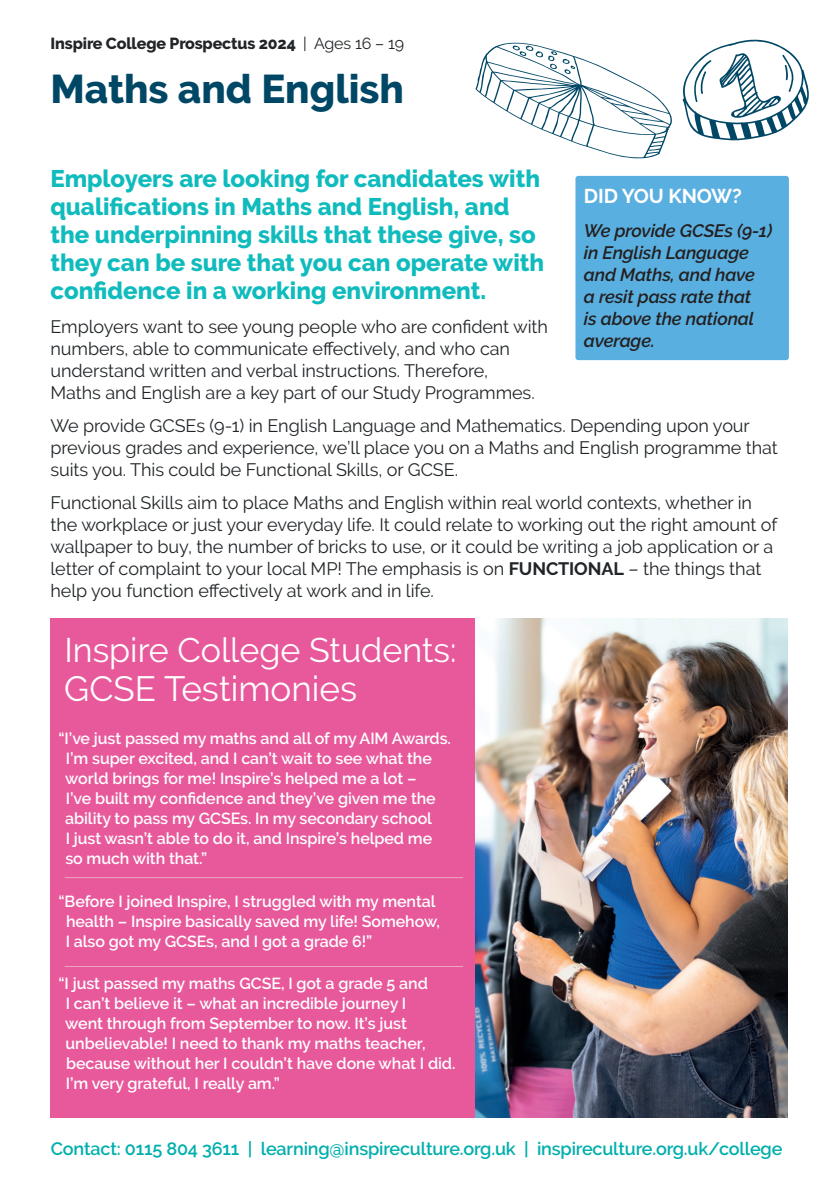
<style>
.page{position:relative;width:840px;height:1191px;background:#fff}
.page>*{position:absolute;margin:0;border:0;box-sizing:border-box;transform-origin:0 0}
.t1{font:800 40px "Raleway";color:#004766}
.t2{font:35px "Raleway";color:#fff}
.t3{font:34px "Raleway";color:#fff}
.t4{font:800 24px/28px "Raleway";color:#0fbbbd}
.t5{font:700 20px "Raleway";letter-spacing:-.01em;color:#fff}
.t6{font:18px/22px "Raleway";letter-spacing:-.005em;color:#212528}
.t7{font:italic 600 18px/22px "Raleway";letter-spacing:-.01em;color:#231f20}
.t8{font:600 18px "Raleway";letter-spacing:-.01em;color:#00afad}
.t9{font:600 16px/20px "Raleway";letter-spacing:-.005em;color:#fff}
.t10{font:800 16px "Raleway";letter-spacing:-.01em;color:#212528}
.s1{font-weight:400}
.s2{font-weight:700}
</style>
<div class="page">
<div style="left:575px;top:176px;width:213px;height:184px;background:#59afdf;border-radius:3px"></div>
<svg style="left:682px;top:39px;width:126px;height:102px"></svg>
<svg style="left:475px;top:42px;width:197px;height:117px"></svg>
<div style="left:51px;top:618px;width:735px;height:499px;background:#e7599b"></div>
<img style="left:475px;top:618px;width:312px;height:499px">
<hr style="left:65px;top:877px;width:398px;height:1px;background:#f0a4c5">
<hr style="left:65px;top:966px;width:398px;height:1px;background:#f0a4c5">
<p class="t10" style="left:51px;top:34px;width:355px">Inspire College Prospectus 2024 <span class="s1">| Ages 16 – 19</span></p>
<p class="t1" style="left:50px;top:66px;width:355px">Maths and English</p>
<p class="t4" style="left:50px;top:165px;width:495px">Employers are looking for candidates with qualifications in Maths and English, and the underpinning skills that these give, so they can be sure that you can operate with confidence in a working environment.</p>
<p class="t6" style="left:50px;top:315px;width:499px">Employers want to see young people who are confident with numbers, able to communicate effectively, and who can understand written and verbal instructions. Therefore,<br>Maths and English are a key part of our Study Programmes.</p>
<p class="t6" style="left:50px;top:414px;width:728px">We provide GCSEs (9-1) in English Language and Mathematics. Depending upon your previous grades and experience, we’ll place you on a Maths and English programme that suits you. This could be Functional Skills, or GCSE.</p>
<p class="t6" style="left:50px;top:492px;width:728px">Functional Skills aim to place Maths and English within real world contexts, whether in the workplace or just your everyday life. It could relate to working out the right amount of wallpaper to buy, the number of bricks to use, or it could be writing a job application or a letter of complaint to your local MP! The emphasis is on <span class="s2">FUNCTIONAL</span> – the things that help you function effectively at work and in life.</p>
<p class="t5" style="left:583px;top:185px;width:159px">DID YOU KNOW?</p>
<p class="t7" style="left:583px;top:219px;width:190px">We provide GCSEs (9-1) in English Language and Maths, and have<br>a resit pass rate that<br>is above the national average.</p>
<p class="t3" style="left:64px;top:630px;width:393px">Inspire College Students:</p>
<p class="t2" style="left:64px;top:668px;width:294px">GCSE Testimonies</p>
<p class="t9" style="left:65px;top:728px;width:387px;text-indent:-7px">“I’ve just passed my maths and all of my AIM Awards.<br>I’m super excited, and I can’t wait to see what the world brings for me! Inspire’s helped me a lot –<br>I’ve built my confidence and they’ve given me the ability to pass my GCSEs. In my secondary school<br>I just wasn’t able to do it, and Inspire’s helped me so much with that.”</p>
<p class="t9" style="left:66px;top:891px;width:375px;text-indent:-7px">“Before I joined Inspire, I struggled with my mental health – Inspire basically saved my life! Somehow,<br>I also got my GCSEs, and I got a grade 6!”</p>
<p class="t9" style="left:65px;top:973px;width:391px;text-indent:-7px">“I just passed my maths GCSE, I got a grade 5 and<br>I can’t believe it – what an incredible journey I<br>went through from September to now. It’s just unbelievable! I need to thank my maths teacher, because without her I couldn’t have done what I did.<br>I’m very grateful, I really am.”</p>
<p class="t8" style="left:51px;top:1137px;width:732px">Contact: 0115 804 3611 | learning@inspireculture.org.uk | inspireculture.org.uk/college</p>
</div>
